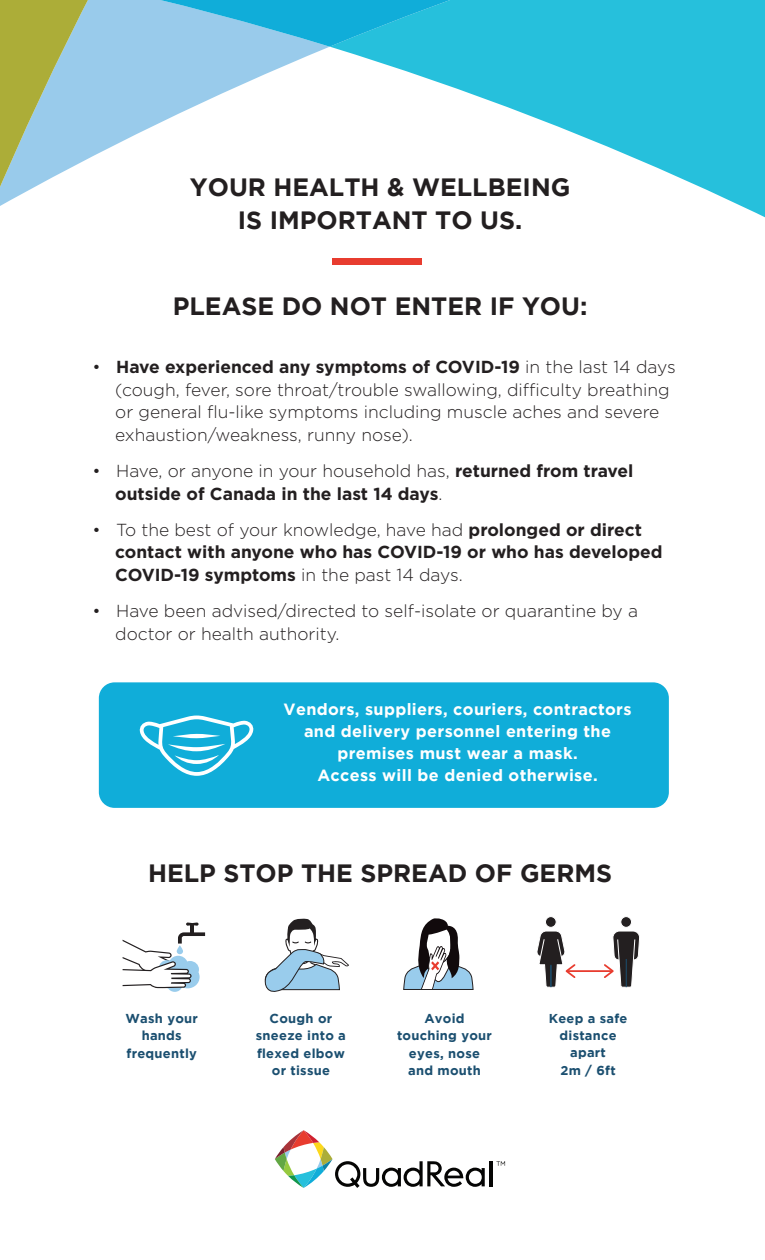
<style>
.page{position:relative;width:765px;height:1260px;background:#fff}
.page>*{position:absolute;margin:0;border:0;box-sizing:border-box;transform-origin:0 0}
.t1{font:700 25px/32.9px "Gotham";color:#231f20;text-align:center}
.t2{font:300 17.38px/22.6px "Gotham";color:#231f20}
.t3{font:700 17.38px/22.6px "Gotham";color:#231f20}
.t4{font:700 16.25px/22.1px "Gotham";letter-spacing:.02em;color:#fff;text-align:center}
.t5{font:700 13px/17.2px "Gotham";letter-spacing:.02em;color:#1b4f70;text-align:center}
.t6{font:700 12.88px/17.1px "Gotham";letter-spacing:.02em;color:#1b4f70;text-align:center}
.s1{font-weight:700}
.s2{font-weight:300}
</style>
<div class="page">
<svg style="left:331px;top:47px;width:434px;height:171px"></svg>
<svg style="left:96px;top:47px;width:233px;height:108px"></svg>
<svg style="left:96px;top:0;width:669px;height:47px;background:#3bbede"></svg>
<svg style="left:0;top:0;width:96px;height:206px;background:#adc4a2"></svg>
<hr style="left:489px;top:1161px;width:4px;height:25px;background:#050504">
<svg style="left:275px;top:1130px;width:210px;height:58px"></svg>
<svg style="left:496px;top:1161px;width:9px;height:5px"></svg>
<svg style="left:123px;top:922px;width:82px;height:70px"></svg>
<svg style="left:264px;top:918px;width:85px;height:74px"></svg>
<div style="left:621px;top:917px;width:11px;height:10px;background:#231f20;border-radius:50%"></div>
<div style="left:620px;top:916px;width:12px;height:12px;border:1px solid #fff;border-radius:50%"></div>
<div style="left:545px;top:917px;width:11px;height:10px;background:#231f20;border-radius:50%"></div>
<div style="left:545px;top:916px;width:12px;height:12px;border:1px solid #fff;border-radius:50%"></div>
<svg style="left:537px;top:931px;width:39px;height:57px"></svg>
<svg style="left:604px;top:931px;width:36px;height:57px"></svg>
<hr style="left:568px;top:970px;width:44px;height:2px;background:#e83c2f">
<div style="left:332px;top:258px;width:90px;height:7px;background:#e83c2f"></div>
<svg style="left:403px;top:918px;width:71px;height:72px"></svg>
<div style="left:99px;top:682px;width:570px;height:126px;background:#10add9;border-radius:16px"></div>
<svg style="left:139px;top:716px;width:115px;height:60px"></svg>
<h1 class="t1" style="left:190px;top:170px;width:382px">YOUR HEALTH &amp; WELLBEING<br>IS IMPORTANT TO US.</h1>
<h1 class="t1" style="left:173px;top:289px;width:416px">PLEASE DO NOT ENTER IF YOU:</h1>
<p class="t2" style="left:115px;top:355px;width:562px;text-indent:-23px">• <span class="s1">Have experienced any symptoms of COVID-19</span> in the last 14 days (cough, fever, sore throat/trouble swallowing, difficulty breathing or general flu-like symptoms including muscle aches and severe exhaustion/weakness, runny nose).</p>
<p class="t3" style="left:115px;top:459px;width:520px;text-indent:-23px"><span class="s2">• Have, or anyone in your household has,</span> returned from travel outside of Canada in the last 14 days<span class="s2">.</span></p>
<p class="t3" style="left:115px;top:518px;width:549px;text-indent:-23px"><span class="s2">• To the best of your knowledge, have had</span> prolonged or direct contact with anyone who has COVID-19 or who has developed<br>COVID-19 symptoms <span class="s2">in the past 14 days.</span></p>
<p class="t2" style="left:115px;top:599px;width:524px;text-indent:-23px">• Have been advised/directed to self-isolate or quarantine by a doctor or health authority.</p>
<p class="t4" style="left:284px;top:698px;width:350px">Vendors, suppliers, couriers, contractors and delivery personnel entering the premises must wear a mask.<br>Access will be denied otherwise.</p>
<h1 class="t1" style="left:148px;top:856px;width:466px">HELP STOP THE SPREAD OF GERMS</h1>
<p class="t5" style="left:125px;top:1010px;width:74px">Wash your hands frequently</p>
<p class="t5" style="left:256px;top:1010px;width:92px">Cough or sneeze into a flexed elbow or tissue</p>
<p class="t5" style="left:397px;top:1010px;width:96px">Avoid touching your eyes, nose and mouth</p>
<p class="t6" style="left:549px;top:1010px;width:80px">Keep a safe distance apart<br>2m / 6ft</p>
</div>
